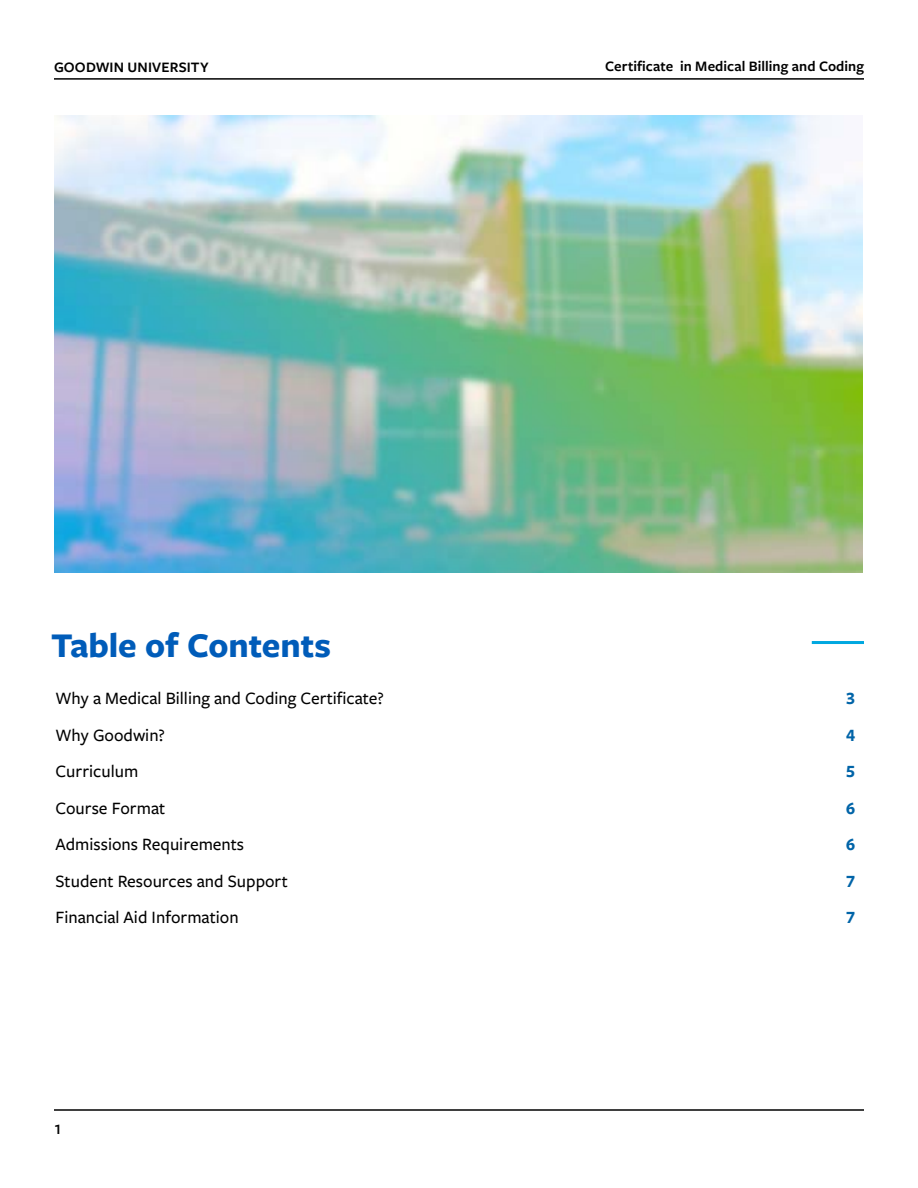
<style>
.page{position:relative;width:918px;height:1188px;background:#fff}
.page>*{position:absolute;margin:0;border:0;box-sizing:border-box;transform-origin:0 0}
.t1{font:700 36px "Freight Sans Pro";color:#005cb9}
.t2{font:500 18px "Freight Sans Pro";color:#000}
.t3{font:700 18px "Freight Sans Pro";color:#0064a8}
.t4{font:600 15px "Freight Sans Pro";letter-spacing:.01em;color:#000}
</style>
<div class="page">
<hr style="left:54px;top:78px;width:810px;height:2px;background:#000">
<hr style="left:54px;top:1109px;width:810px;height:2px;background:#000">
<hr style="left:812px;top:641px;width:52px;height:3px;background:#00a8e0">
<img style="left:54px;top:115px;width:808px;height:457px">
<p class="t4" style="left:54px;top:57px;width:156px">GOODWIN UNIVERSITY</p>
<p class="t4" style="left:605px;top:56px;width:260px">Certificate in Medical Billing and Coding</p>
<h1 class="t1" style="left:51px;top:621px;width:281px">Table of Contents</h1>
<p class="t2" style="left:56px;top:687px;width:330px">Why a Medical Billing and Coding Certificate?</p>
<p class="t3" style="left:846px;top:686px;width:10px">3</p>
<p class="t2" style="left:56px;top:723px;width:111px">Why Goodwin?</p>
<p class="t3" style="left:846px;top:723px;width:10px">4</p>
<p class="t2" style="left:56px;top:759px;width:84px">Curriculum</p>
<p class="t3" style="left:846px;top:759px;width:10px">5</p>
<p class="t2" style="left:56px;top:796px;width:111px">Course Format</p>
<p class="t3" style="left:846px;top:796px;width:10px">6</p>
<p class="t2" style="left:56px;top:832px;width:190px">Admissions Requirements</p>
<p class="t3" style="left:846px;top:832px;width:10px">6</p>
<p class="t2" style="left:56px;top:869px;width:234px">Student Resources and Support</p>
<p class="t3" style="left:846px;top:869px;width:10px">7</p>
<p class="t2" style="left:56px;top:905px;width:185px">Financial Aid Information</p>
<p class="t3" style="left:846px;top:905px;width:10px">7</p>
<p class="t4" style="left:54px;top:1119px;width:9px">1</p>
</div>
